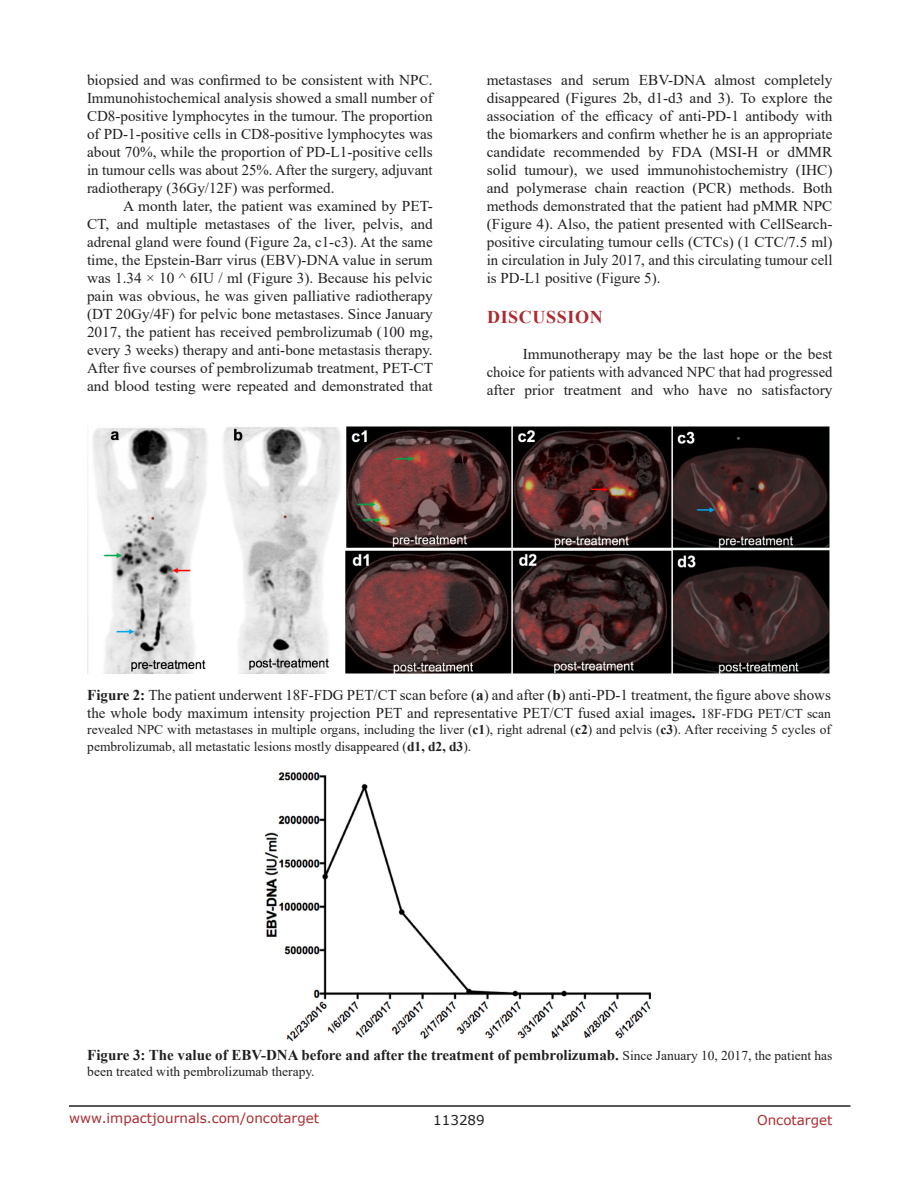
<style>
.page{position:relative;width:918px;height:1188px;background:#fff}
.page>*{position:absolute;margin:0;border:0;box-sizing:border-box;transform-origin:0 0}
.Heading{font:700 18px "Times New Roman";letter-spacing:.035em;color:#ac2b31}
.BodyText{font:15px/18px "Times New Roman";color:#221f22;text-align:justify}
.FigureText{font:15px/18px "Times New Roman";color:#221f22}
.FigureText-2{font:700 15px "Times New Roman";color:#221f22}
.FigureText-3{font:13.5px/16.2px "Times New Roman";color:#221f22}
.t1{font:13.5px "Verdana";color:#ac2b31}
.t2{font:13.5px "Verdana";color:#221f22}
.s1{font-weight:700}
.s2{font-size:13.5px}
.s3{font-weight:400;font-size:13.5px}
</style>
<div class="page">
<hr style="left:69px;top:1105px;width:781px;height:2px;background:#231f20">
<img style="left:264px;top:772px;width:388px;height:270px">
<img style="left:87px;top:427px;width:743px;height:247px">
<p class="BodyText" style="left:87px;top:71px;width:347px">biopsied and was confirmed to be consistent with NPC.<br>Immunohistochemical analysis showed a small number of CD8-positive lymphocytes in the tumour. The proportion of PD-1-positive cells in CD8-positive lymphocytes was about 70%, while the proportion of PD-L1-positive cells in tumour cells was about 25%. After the surgery, adjuvant radiotherapy (36Gy/12F) was performed.</p>
<p class="BodyText" style="left:87px;top:197px;width:348px;text-indent:36px">A month later, the patient was examined by PET-CT, and multiple metastases of the liver, pelvis, and adrenal gland were found (Figure 2a, c1-c3). At the same time, the Epstein-Barr virus (EBV)-DNA value in serum was 1.34 × 10 ^ 6IU / ml (Figure 3). Because his pelvic pain was obvious, he was given palliative radiotherapy (DT 20Gy/4F) for pelvic bone metastases. Since January 2017, the patient has received pembrolizumab (100 mg, every 3 weeks) therapy and anti-bone metastasis therapy.<br>After five courses of pembrolizumab treatment, PET-CT and blood testing were repeated and demonstrated that</p>
<p class="BodyText" style="left:487px;top:71px;width:347px">metastases and serum EBV-DNA almost completely disappeared (Figures 2b, d1-d3 and 3). To explore the association of the efficacy of anti-PD-1 antibody with the biomarkers and confirm whether he is an appropriate candidate recommended by FDA (MSI-H or dMMR solid tumour), we used immunohistochemistry (IHC) and polymerase chain reaction (PCR) methods. Both methods demonstrated that the patient had pMMR NPC (Figure 4). Also, the patient presented with CellSearch&shy;positive circulating tumour cells (CTCs) (1 CTC/7.5 ml) in circulation in July 2017, and this circulating tumour cell is PD-L1 positive (Figure 5).</p>
<p class="Heading" style="left:487px;top:304px;width:117px">DISCUSSION</p>
<p class="BodyText" style="left:487px;top:345px;width:347px;text-indent:36px">Immunotherapy may be the last hope or the best choice for patients with advanced NPC that had progressed after prior treatment and who have no satisfactory</p>
<p class="FigureText" style="left:87px;top:686px;width:745px"><span class="s1">Figure 2:</span> The patient underwent 18F-FDG PET/CT scan before (<span class="s1">a</span>) and after (<span class="s1">b</span>) anti-PD-1 treatment, the figure above shows the whole body maximum intensity projection PET and representative PET/CT fused axial images<span class="s1">.</span> <span class="s2">18F-FDG PET/CT scan</span></p>
<p class="FigureText-3" style="left:87px;top:721px;width:745px">revealed NPC with metastases in multiple organs, including the liver (<span class="s1">c1</span>), right adrenal (<span class="s1">c2</span>) and pelvis (<span class="s1">c3</span>). After receiving 5 cycles of pembrolizumab, all metastatic lesions mostly disappeared (<span class="s1">d1, d2, d3</span>).</p>
<p class="FigureText-2" style="left:87px;top:1044px;width:747px">Figure 3: The value of EBV-DNA before and after the treatment of pembrolizumab. <span class="s3">Since January 10, 2017, the patient has</span></p>
<p class="FigureText-3" style="left:87px;top:1063px;width:229px">been treated with pembrolizumab therapy.</p>
<p class="t1" style="left:69px;top:1109px;width:252px">www.impactjournals.com/oncotarget</p>
<p class="t2" style="left:433px;top:1111px;width:53px">113289</p>
<p class="t1" style="left:757px;top:1111px;width:77px">Oncotarget</p>
</div>
